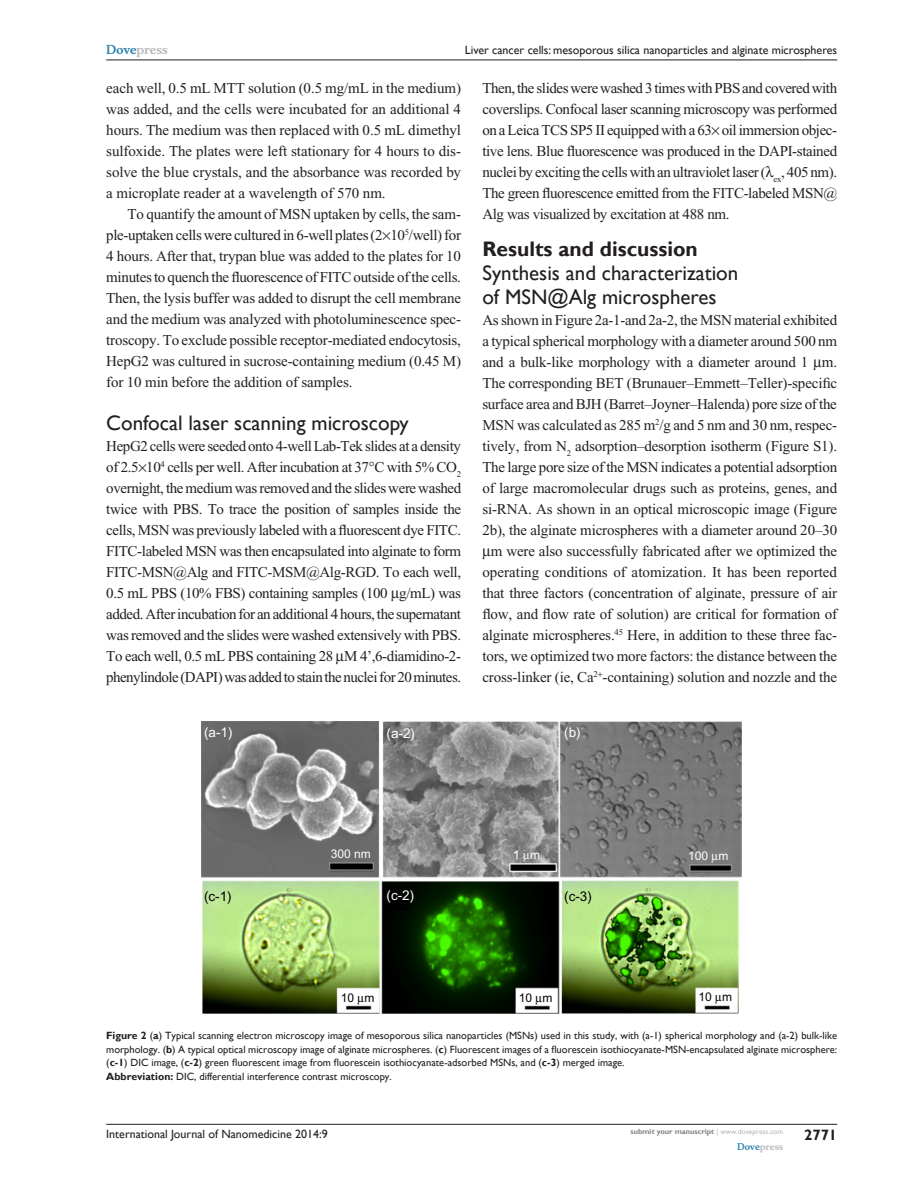
<style>
.page{position:relative;width:918px;height:1188px;background:#fff}
.page>*{position:absolute;margin:0;border:0;box-sizing:border-box;transform-origin:0 0}
.H2-after-H1{font:21px/24px "Gill Sans";color:#231f20}
.t1{font:700 21px "Gill Sans";color:#231f20}
.TxF{font:15px/21px "Times New Roman";letter-spacing:-.01em;color:#231f20;text-align:justify}
.Tx{font:15px/21px "Times New Roman";letter-spacing:-.01em;color:#231f20;text-align:justify}
.t2{font:700 15px "Gill Sans";color:#231f20}
.t3{font:13.5px "Arial";color:#fff}
.t4{font:13.5px "Arial";color:#000}
.t5{font:12px "Gill Sans";color:#231f20}
.t6{font:12px "Arial";color:#fff}
.t7{font:700 12px "Musee";color:#b8b9bc}
.t8{font:12px "Arial";color:#000}
.FC{font:10.5px/13.5px "Gill Sans";color:#231f20;text-align:justify}
.t9{font:700 9px "Musee";color:#b8b9bc}
.t10{font:700 7.5px "Gill Sans";color:#808285}
.s1{color:#3485ae}
.s2{font-style:inherit}
.s3{font-weight:700}
.s4{font-weight:400;color:#b8b9bc}
</style>
<div class="page">
<hr style="left:106px;top:1124px;width:731px;height:1px;background:#231f20">
<hr style="left:106px;top:60px;width:731px;height:1px;background:#231f20">
<img style="left:202px;top:722px;width:540px;height:292px">
<svg style="left:358px;top:996px;width:6px;height:8px"></svg>
<svg style="left:536px;top:996px;width:6px;height:8px"></svg>
<svg style="left:712px;top:854px;width:6px;height:9px"></svg>
<svg style="left:715px;top:995px;width:7px;height:9px"></svg>
<svg style="left:523px;top:853px;width:7px;height:8px"></svg>
<p class="t7" style="left:106px;top:43px;width:63px"><span class="s1">Dove</span>press</p>
<p class="t5" style="left:465px;top:43px;width:374px">Liver cancer cells: mesoporous silica nanoparticles and alginate microspheres</p>
<p class="TxF" style="left:106px;top:77px;width:356px">each well, 0.5 mL MTT solution (0.5 mg/mL in the medium) was added, and the cells were incubated for an additional 4 hours. The medium was then replaced with 0.5 mL dimethyl sulfoxide. The plates were left stationary for 4 hours to dis&shy;solve the blue crystals, and the absorbance was recorded by a microplate reader at a wavelength of 570 nm.</p>
<p class="Tx" style="left:106px;top:203px;width:356px;text-indent:21px">To quantify the amount of MSN uptaken by cells, the sam&shy;ple-uptaken cells were cultured in 6-well plates (2 10<sup>5</sup>/well) for 4 hours. After that, trypan blue was added to the plates for 10 minutes to quench the fluorescence of FITC outside of the cells.<br>Then, the lysis buffer was added to disrupt the cell membrane and the medium was analyzed with photoluminescence spec&shy;troscopy. To exclude possible receptor-mediated endocytosis, HepG2 was cultured in sucrose-containing medium (0.45 M) for 10 min before the addition of samples.</p>
<h2 class="H2-after-H1" style="left:106px;top:411px;width:304px">Confocal laser scanning microscopy</h2>
<p class="TxF" style="left:106px;top:435px;width:357px">HepG2 cells were seeded onto 4-well Lab-Tek slides at a density of 2.5 10<sup>4</sup> cells per well. After incubation at 37 C with 5% CO<sub>2 </sub>overnight, the medium was removed and the slides were washed twice with PBS. To trace the position of samples inside the cells, MSN was previously labeled with a fluorescent dye FITC.<br>FITC-labeled MSN was then encapsulated into alginate to form FITC-MSN@Alg and FITC-MSM@Alg-RGD. To each well, 0.5 mL PBS (10% FBS) containing samples (100 g/mL) was added. After incubation for an additional 4 hours, the supernatant was removed and the slides were washed extensively with PBS.<br>To each well, 0.5 mL PBS containing 28 M 4’,6-diamidino-2- phenylindole (DAPI) was added to stain the nuclei for 20 minutes.</p>
<p class="TxF" style="left:482px;top:77px;width:356px">Then, the slides were washed 3 times with PBS and covered with coverslips. Confocal laser scanning microscopy was performed on a Leica TCS SP5 II equipped with a 63 oil immersion objec&shy;tive lens. Blue fluorescence was produced in the DAPI-stained nuclei by exciting the cells with an ultraviolet laser ( <sub>ex</sub>, 405 nm).<br>The green fluorescence emitted from the FITC-labeled MSN@ Alg was visualized by excitation at 488 nm.</p>
<h1 class="t1" style="left:482px;top:236px;width:217px">Results and discussion</h1>
<p class="H2-after-H1" style="left:482px;top:261px;width:258px">Synthesis and characterization of MSN@Alg microspheres</p>
<p class="TxF" style="left:482px;top:309px;width:356px;text-align:center">As shown in Figure 2a-1-and 2a-2, the MSN material exhibited a typical spherical morphology with a diameter around 500 nm and a bulk-like morphology with a diameter around 1 <span class="s2">m</span>.<br>The corresponding BET (Brunauer–Emmett–Teller)-specific surface area and BJH (Barret–Joyner–Halenda) pore size of the MSN was calculated as 285 m<sup>2</sup>/g and 5 nm and 30 nm, respec&shy;tively, from N<sub>2</sub> adsorption–desorption isotherm (Figure S1).<br>The large pore size of the MSN indicates a potential adsorption of large macromolecular drugs such as proteins, genes, and si-RNA. As shown in an optical microscopic image (Figure 2b), the alginate microspheres with a diameter around 20–30 m were also successfully fabricated after we optimized the operating conditions of atomization. It has been reported that three factors (concentration of alginate, pressure of air flow, and flow rate of solution) are critical for formation of alginate microspheres.<sup>45</sup> Here, in addition to these three fac&shy;tors, we optimized two more factors: the distance between the cross-linker (ie, Ca<sup>2</sup> -containing) solution and nozzle and the</p>
<p class="t3" style="left:204px;top:725px;width:30px">(a-1)</p>
<p class="t4" style="left:204px;top:888px;width:29px">(c-1)</p>
<p class="t3" style="left:387px;top:725px;width:30px">(a-2)</p>
<p class="t3" style="left:564px;top:725px;width:18px">(b)</p>
<p class="t6" style="left:331px;top:847px;width:42px">300 nm</p>
<p class="t3" style="left:387px;top:888px;width:29px">(c-2)</p>
<p class="t6" style="left:513px;top:848px;width:28px">1 m</p>
<p class="t4" style="left:564px;top:888px;width:29px">(c-3)</p>
<p class="t8" style="left:341px;top:991px;width:35px">10 m</p>
<p class="t8" style="left:519px;top:991px;width:35px">10 m</p>
<p class="t6" style="left:688px;top:849px;width:42px">100 m</p>
<p class="t8" style="left:698px;top:990px;width:35px">10 m</p>
<p class="FC" style="left:106px;top:1029px;width:732px"><span class="s3">Figure 2</span> (<span class="s3">a</span>) Typical scanning electron microscopy image of mesoporous silica nanoparticles (MSNs) used in this study, with (a-1) spherical morphology and (a-2) bulk-like morphology. (<span class="s3">b</span>) A typical optical microscopy image of alginate microspheres. (<span class="s3">c</span>) Fluorescent images of a fluorescein isothiocyanate-MSN-encapsulated alginate microsphere: (<span class="s3">c-1</span>) DIC image, (<span class="s3">c-2</span>) green fluorescent image from fluorescein isothiocyanate-adsorbed MSNs, and (<span class="s3">c-3</span>) merged image.</p>
<p class="FC" style="left:106px;top:1069px;width:287px"><span class="s3">Abbreviation:</span> DIC, differential interference contrast microscopy.</p>
<p class="t5" style="left:106px;top:1127px;width:223px">International Journal of Nanomedicine 2014:9</p>
<p class="t10" style="left:631px;top:1127px;width:154px">submit your manuscript <span class="s4">| www.dovepress.com</span></p>
<p class="t9" style="left:737px;top:1141px;width:48px"><span class="s1">Dove</span>press</p>
<p class="t2" style="left:804px;top:1126px;width:35px">2771</p>
</div>
